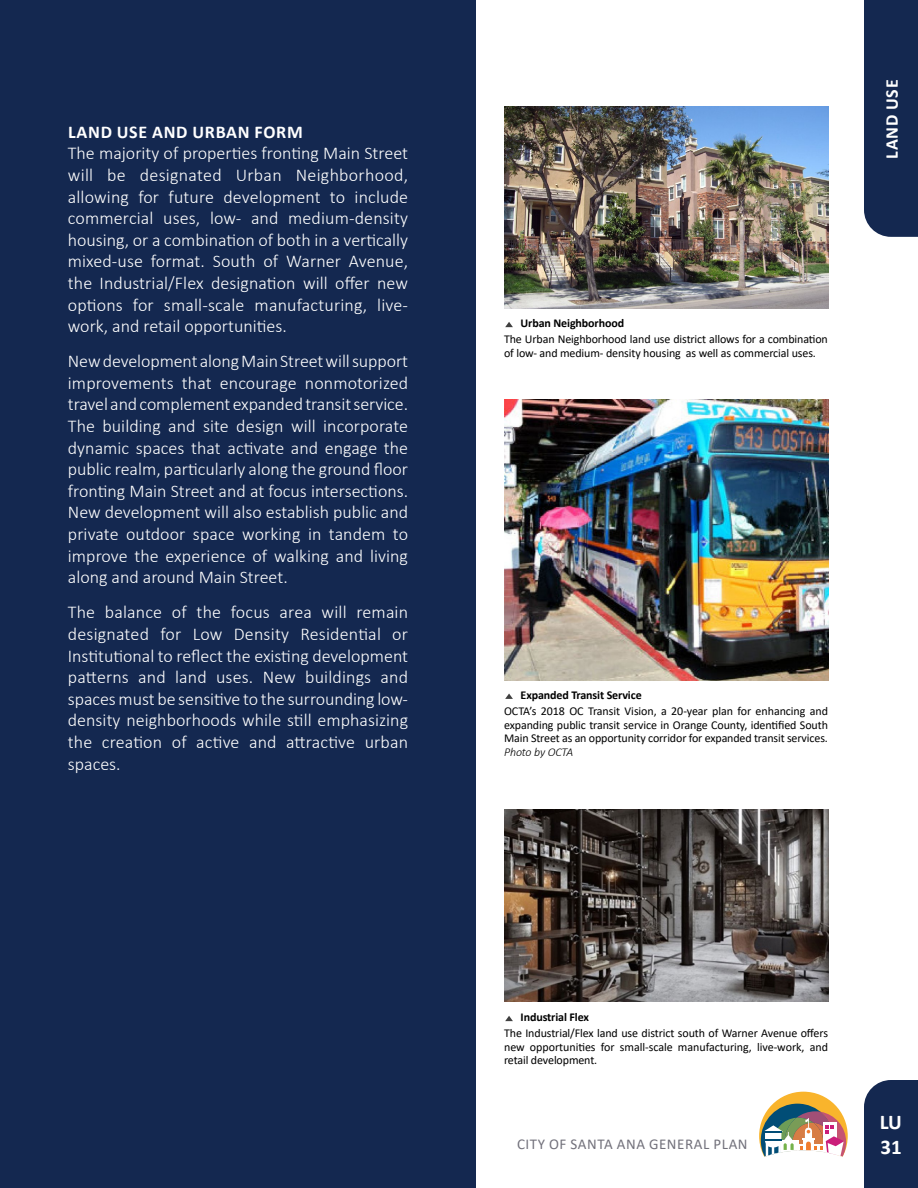
<style>
.page{position:relative;width:918px;height:1188px;background:#fff}
.page>*{position:absolute;margin:0;border:0;box-sizing:border-box;transform-origin:0 0}
.t1{font:700 21px/25.2px "Calibri";color:#fff}
.t2{font:300 18px/21.6px "Calibri";letter-spacing:.005em;color:#fff;text-align:justify}
.t3{font:700 18px "Calibri";letter-spacing:.04em;color:#fff}
.t4{font:15px "Calibri";letter-spacing:.04em;color:#72717b}
.t5{font:12px/13.5px "Calibri";letter-spacing:-.01em;color:#000;text-align:justify}
.t6{font:700 12px "Calibri";letter-spacing:-.01em;color:#000}
.t7{font:italic 300 12px "Calibri";letter-spacing:-.01em;color:#000}
</style>
<div class="page">
<svg style="left:759px;top:1092px;width:89px;height:65px"></svg>
<img style="left:504px;top:107px;width:324px;height:202px">
<svg style="left:505px;top:322px;width:8px;height:5px"></svg>
<img style="left:504px;top:809px;width:324px;height:193px">
<img style="left:504px;top:400px;width:324px;height:281px">
<div style="left:0;top:0;width:475px;height:1188px;background:#142850"></div>
<svg style="left:505px;top:694px;width:8px;height:5px"></svg>
<svg style="left:505px;top:1016px;width:8px;height:5px"></svg>
<div style="left:864px;top:1080px;width:54px;height:108px;background:#142850"></div>
<div style="left:864px;top:0;width:54px;height:237px;background:#142850"></div>
<p class="t3" style="left:68px;top:119px;width:236px">LAND USE AND URBAN FORM</p>
<p class="t2" style="left:68px;top:142px;width:342px">The majority of properties fronting Main Street will be designated Urban Neighborhood, allowing for future development to include commercial uses, low- and medium-density housing, or a combination of both in a vertically mixed-use format. South of Warner Avenue, the Industrial/Flex designation will offer new options for small-scale manufacturing, live&shy;work, and retail opportunities.</p>
<p class="t2" style="left:68px;top:350px;width:342px">New development along Main Street will support improvements that encourage nonmotorized travel and complement expanded transit service.<br>The building and site design will incorporate dynamic spaces that activate and engage the public realm, particularly along the ground floor fronting Main Street and at focus intersections.<br>New development will also establish public and private outdoor space working in tandem to improve the experience of walking and living along and around Main Street.</p>
<p class="t2" style="left:68px;top:601px;width:342px">The balance of the focus area will remain designated for Low Density Residential or Institutional to reflect the existing development patterns and land uses. New buildings and spaces must be sensitive to the surrounding low&shy;density neighborhoods while still emphasizing the creation of active and attractive urban spaces.</p>
<p class="t3" style="left:879px;top:159px;width:81px;rotate:-90deg">LAND USE</p>
<p class="t6" style="left:521px;top:315px;width:105px">Urban Neighborhood</p>
<p class="t5" style="left:504px;top:332px;width:325px">The Urban Neighborhood land use district allows for a combination of low- and medium- density housing as well as commercial uses.</p>
<p class="t6" style="left:521px;top:686px;width:123px">Expanded Transit Service</p>
<p class="t5" style="left:504px;top:704px;width:326px">OCTA’s 2018 OC Transit Vision, a 20-year plan for enhancing and expanding public transit service in Orange County, identified South Main Street as an opportunity corridor for expanded transit services.</p>
<p class="t7" style="left:504px;top:744px;width:71px">Photo by OCTA</p>
<p class="t6" style="left:521px;top:1009px;width:70px">Industrial Flex</p>
<p class="t5" style="left:504px;top:1026px;width:325px">The Industrial/Flex land use district south of Warner Avenue offers new opportunities for small-scale manufacturing, live-work, and retail development.</p>
<p class="t4" style="left:517px;top:1134px;width:232px">CITY OF SANTA ANA GENERAL PLAN</p>
<p class="t1" style="left:880px;top:1109px;width:24px">LU<br>31</p>
</div>
